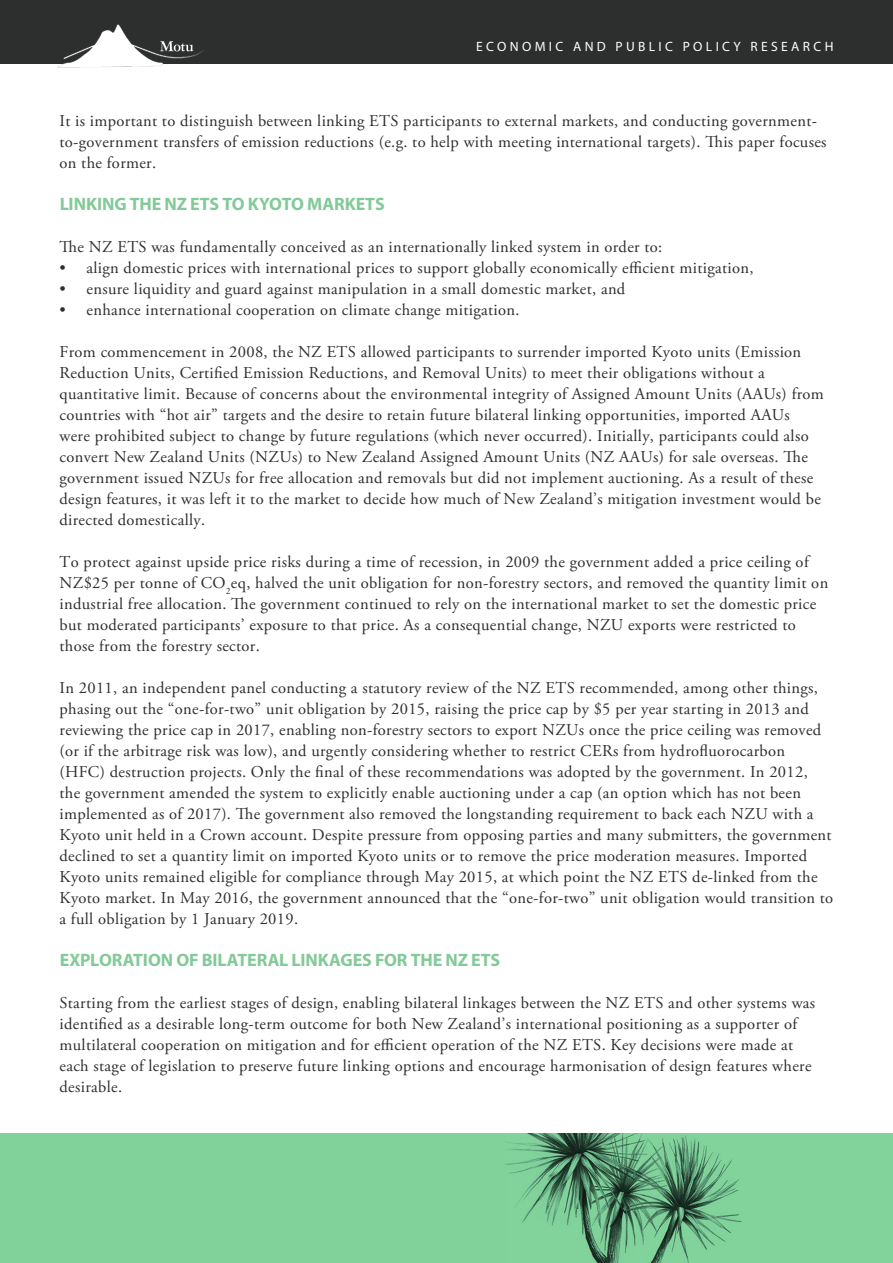
<style>
.page{position:relative;width:893px;height:1263px;background:#fff}
.page>*{position:absolute;margin:0;border:0;box-sizing:border-box;transform-origin:0 0}
.Normal_paragraph_sty{font:700 18px "Myriad Pro";letter-spacing:-.005em;color:#83ca98}
.Normal_paragraph_sty-2{font:16.5px/21px "Adobe Garamond Pro";letter-spacing:.02em;color:#2d2e2e}
.t1{font:13.5px "Myriad Pro";letter-spacing:.25em;color:#fff}
</style>
<div class="page">
<div style="left:0;top:0;width:893px;height:64px;background:#2d2e2e"></div>
<img style="left:57px;top:24px;width:147px;height:44px">
<img style="left:0;top:1133px;width:893px;height:130px">
<p class="t1" style="left:476px;top:38px;width:359px">ECONOMIC AND PUBLIC POLICY RESEARCH</p>
<p class="Normal_paragraph_sty-2" style="left:60px;top:111px;width:769px">It is important to distinguish between linking ETS participants to external markets, and conducting government&shy;to-government transfers of emission reductions (e.g. to help with meeting international targets). This paper focuses on the former.</p>
<p class="Normal_paragraph_sty" style="left:60px;top:192px;width:326px">LINKING THE NZ ETS TO KYOTO MARKETS</p>
<p class="Normal_paragraph_sty-2" style="left:60px;top:237px;width:604px">The NZ ETS was fundamentally conceived as an internationally linked system in order to:</p>
<p class="Normal_paragraph_sty-2" style="left:60px;top:258px;width:695px">• align domestic prices with international prices to support globally economically efficient mitigation,</p>
<p class="Normal_paragraph_sty-2" style="left:60px;top:279px;width:567px">• ensure liquidity and guard against manipulation in a small domestic market, and</p>
<p class="Normal_paragraph_sty-2" style="left:60px;top:300px;width:461px">• enhance international cooperation on climate change mitigation.</p>
<p class="Normal_paragraph_sty-2" style="left:60px;top:342px;width:766px">From commencement in 2008, the NZ ETS allowed participants to surrender imported Kyoto units (Emission Reduction Units, Certified Emission Reductions, and Removal Units) to meet their obligations without a quantitative limit. Because of concerns about the environmental integrity of Assigned Amount Units (AAUs) from countries with “hot air” targets and the desire to retain future bilateral linking opportunities, imported AAUs were prohibited subject to change by future regulations (which never occurred). Initially, participants could also convert New Zealand Units (NZUs) to New Zealand Assigned Amount Units (NZ AAUs) for sale overseas. The government issued NZUs for free allocation and removals but did not implement auctioning. As a result of these design features, it was left it to the market to decide how much of New Zealand’s mitigation investment would be directed domestically.</p>
<p class="Normal_paragraph_sty-2" style="left:60px;top:552px;width:770px">To protect against upside price risks during a time of recession, in 2009 the government added a price ceiling of NZ$25 per tonne of CO<sub>2</sub>eq, halved the unit obligation for non-forestry sectors, and removed the quantity limit on industrial free allocation. The government continued to rely on the international market to set the domestic price but moderated participants’ exposure to that price. As a consequential change, NZU exports were restricted to those from the forestry sector.</p>
<p class="Normal_paragraph_sty-2" style="left:60px;top:678px;width:775px">In 2011, an independent panel conducting a statutory review of the NZ ETS recommended, among other things, phasing out the “one-for-two” unit obligation by 2015, raising the price cap by $5 per year starting in 2013 and reviewing the price cap in 2017, enabling non-forestry sectors to export NZUs once the price ceiling was removed (or if the arbitrage risk was low), and urgently considering whether to restrict CERs from hydrofluorocarbon (HFC) destruction projects. Only the final of these recommendations was adopted by the government. In 2012,<br>the government amended the system to explicitly enable auctioning under a cap (an option which has not been implemented as of 2017). The government also removed the longstanding requirement to back each NZU with a Kyoto unit held in a Crown account. Despite pressure from opposing parties and many submitters, the government declined to set a quantity limit on imported Kyoto units or to remove the price moderation measures. Imported Kyoto units remained eligible for compliance through May 2015, at which point the NZ ETS de-linked from the Kyoto market. In May 2016, the government announced that the “one-for-two” unit obligation would transition to a full obligation by 1 January 2019.</p>
<p class="Normal_paragraph_sty" style="left:60px;top:948px;width:442px">EXPLORATION OF BILATERAL LINKAGES FOR THE NZ ETS</p>
<p class="Normal_paragraph_sty-2" style="left:60px;top:993px;width:757px">Starting from the earliest stages of design, enabling bilateral linkages between the NZ ETS and other systems was identified as a desirable long-term outcome for both New Zealand’s international positioning as a supporter of multilateral cooperation on mitigation and for efficient operation of the NZ ETS. Key decisions were made at each stage of legislation to preserve future linking options and encourage harmonisation of design features where desirable.</p>
</div>
